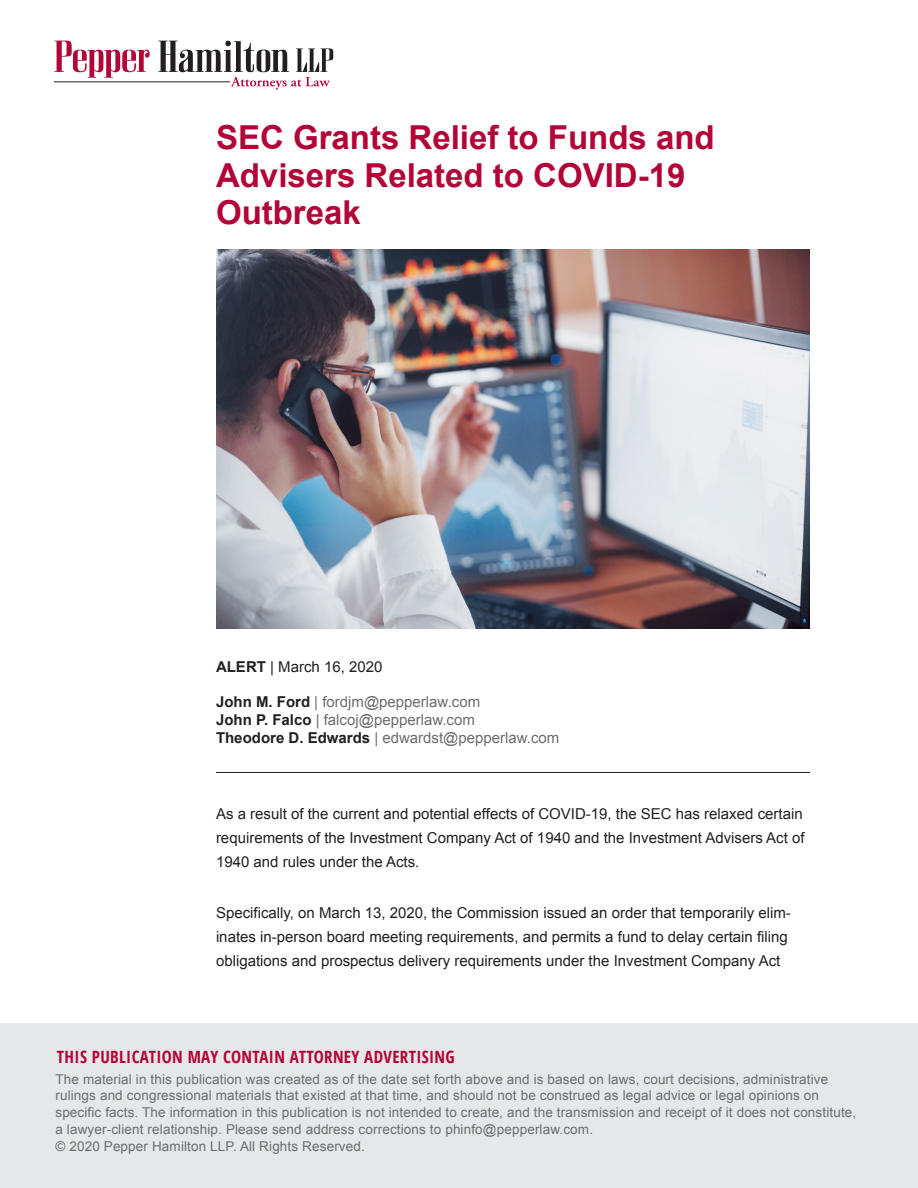
<style>
.page{position:relative;width:918px;height:1188px;background:#fff}
.page>*{position:absolute;margin:0;border:0;box-sizing:border-box;transform-origin:0 0}
.Article_Title{font:700 33px/37.5px "Arial";color:#b30437}
.t1{font:700 condensed 16.95px "Open Sans";letter-spacing:.02em;color:#b30437}
.Body_Copy{font:15px/24px "Arial";color:#231f20}
.Author_email{font:15px "Arial";color:#6c6d70}
.Date{font:15px "Arial";color:#231f20}
.t2{font:13.5px/17px "Arial";letter-spacing:.01em;color:#6c6d70}
.s1{font-weight:700}
.s2{font-weight:700;color:#231f20}
</style>
<div class="page">
<img style="left:216px;top:250px;width:594px;height:379px">
<svg style="left:54px;top:41px;width:96px;height:37px"></svg>
<svg style="left:159px;top:41px;width:175px;height:49px"></svg>
<hr style="left:54px;top:81px;width:176px;height:1px;background:#231f20">
<hr style="left:216px;top:772px;width:594px;height:1px;background:#231f20">
<div style="left:0;top:1024px;width:918px;height:164px;background:#e6e7e9"></div>
<p class="Article_Title" style="left:216px;top:119px;width:500px">SEC Grants Relief to Funds and<br>Advisers Related to COVID-19<br>Outbreak</p>
<p class="Date" style="left:216px;top:659px;width:168px"><span class="s1">ALERT</span> | March 16, 2020</p>
<p class="Author_email" style="left:216px;top:693px;width:266px"><span class="s2">John M. Ford</span> | fordjm@pepperlaw.com</p>
<p class="Author_email" style="left:216px;top:711px;width:260px"><span class="s2">John P. Falco</span> | falcoj@pepperlaw.com</p>
<p class="Author_email" style="left:216px;top:729px;width:345px"><span class="s2">Theodore D. Edwards</span> | edwardst@pepperlaw.com</p>
<p class="Body_Copy" style="left:216px;top:801px;width:590px">As a result of the current and potential effects of COVID-19, the SEC has relaxed certain requirements of the Investment Company Act of 1940 and the Investment Advisers Act of<br>1940 and rules under the Acts.</p>
<p class="Body_Copy" style="left:216px;top:900px;width:576px">Specifically, on March 13, 2020, the Commission issued an order that temporarily elim&shy;inates in-person board meeting requirements, and permits a fund to delay certain filing obligations and prospectus delivery requirements under the Investment Company Act</p>
<p class="t1" style="left:57px;top:1045px;width:399px">THIS PUBLICATION MAY CONTAIN ATTORNEY ADVERTISING</p>
<p class="t2" style="left:55px;top:1070px;width:802px">The material in this publication was created as of the date set forth above and is based on laws, court decisions, administrative rulings and congressional materials that existed at that time, and should not be construed as legal advice or legal opinions on specific facts. The information in this publication is not intended to create, and the transmission and receipt of it does not constitute, a lawyer-client relationship. Please send address corrections to phinfo@pepperlaw.com.<br>© 2020 Pepper Hamilton LLP. All Rights Reserved.</p>
</div>
